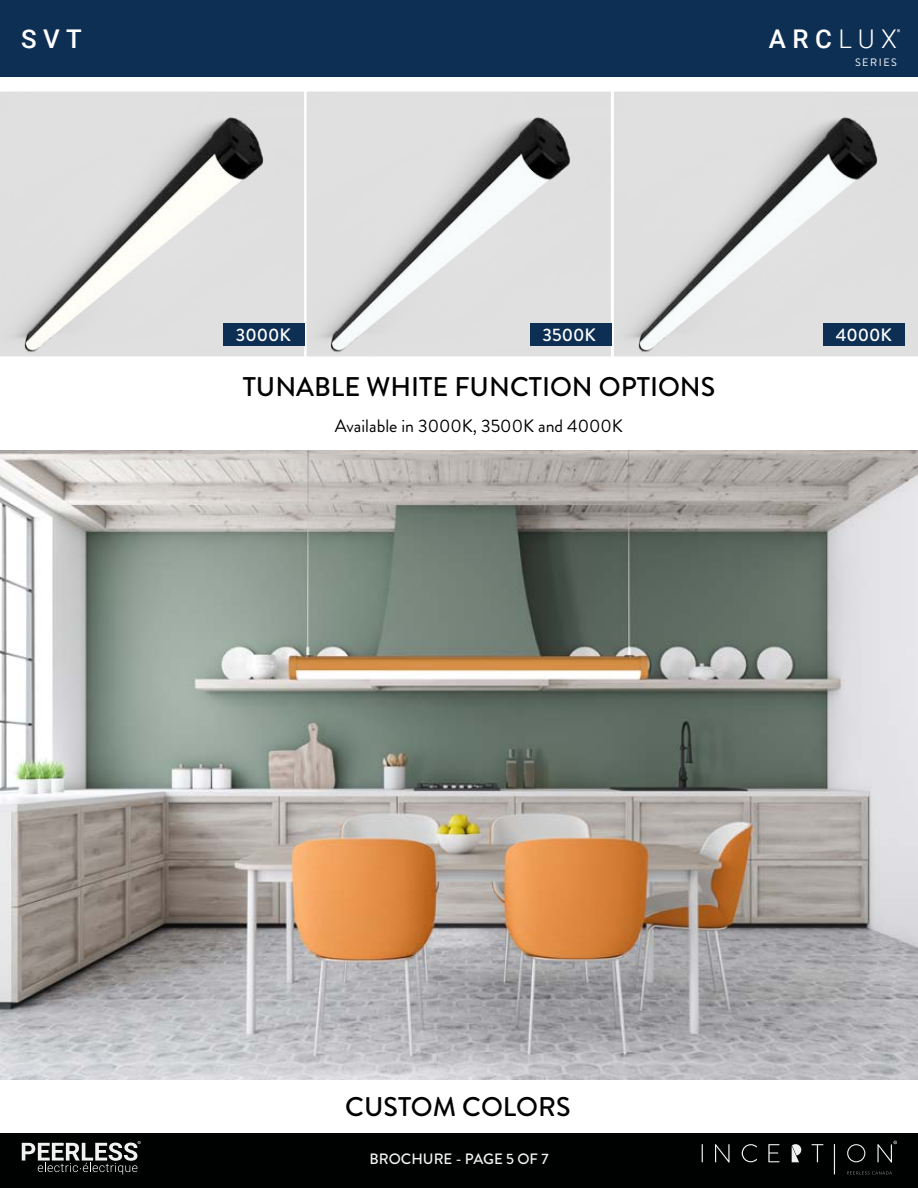
<style>
.page{position:relative;width:918px;height:1188px;background:#fff}
.page>*{position:absolute;margin:0;border:0;box-sizing:border-box;transform-origin:0 0}
.t1{font:500 27px "Brandon Grotesque";color:#000}
.t2{font:500 25.8px "Roboto";letter-spacing:.25em;color:#fff}
.t3{font:18px "Brandon Grotesque";color:#000}
.t4{font:500 18px "Brandon Grotesque";color:#fff}
.t5{font:500 15px "Brandon Grotesque";color:#f3f3f4}
.t6{font:10.8px "Brandon Grotesque";letter-spacing:.14em;color:#fff}
.s1{font-weight:300}
</style>
<div class="page">
<div style="left:0;top:0;width:918px;height:77px;background:#0e2f54"></div>
<div style="left:0;top:1133px;width:918px;height:55px;background:#000101"></div>
<svg style="left:702px;top:1144px;width:1px;height:18px"></svg>
<svg style="left:715px;top:1144px;width:15px;height:19px"></svg>
<svg style="left:742px;top:1144px;width:15px;height:18px"></svg>
<svg style="left:768px;top:1144px;width:11px;height:18px"></svg>
<svg style="left:812px;top:1144px;width:11px;height:18px"></svg>
<svg style="left:834px;top:1144px;width:1px;height:30px"></svg>
<svg style="left:847px;top:1144px;width:18px;height:18px"></svg>
<svg style="left:877px;top:1141px;width:20px;height:22px"></svg>
<svg style="left:847px;top:1171px;width:45px;height:3px"></svg>
<svg style="left:792px;top:1144px;width:9px;height:18px"></svg>
<svg style="left:22px;top:1141px;width:119px;height:33px"></svg>
<svg style="left:306px;top:91px;width:306px;height:266px;background:#d5d5d5"></svg>
<svg style="left:333px;top:154px;width:216px;height:196px"></svg>
<svg style="left:614px;top:91px;width:304px;height:266px;background:#d5d5d5"></svg>
<svg style="left:640px;top:154px;width:216px;height:196px"></svg>
<img style="left:0;top:450px;width:918px;height:630px">
<svg style="left:0;top:91px;width:305px;height:266px;background:#d5d5d5"></svg>
<div style="left:223px;top:323px;width:81px;height:23px;background:#0e2f54"></div>
<div style="left:530px;top:323px;width:81px;height:23px;background:#0e2f54"></div>
<div style="left:823px;top:323px;width:81px;height:23px;background:#0e2f54"></div>
<svg style="left:26px;top:154px;width:217px;height:196px"></svg>
<p class="t2" style="left:21px;top:21px;width:62px">SVT</p>
<p class="t2" style="left:769px;top:21px;width:130px">ARC<span class="s1">LUX</span></p>
<p class="t6" style="left:855px;top:55px;width:43px">SERIES</p>
<p class="t4" style="left:236px;top:323px;width:57px">3000K</p>
<p class="t4" style="left:543px;top:323px;width:55px">3500K</p>
<p class="t4" style="left:836px;top:323px;width:58px">4000K</p>
<p class="t1" style="left:243px;top:368px;width:474px">TUNABLE WHITE FUNCTION OPTIONS</p>
<p class="t3" style="left:335px;top:413px;width:290px">Available in 3000K, 3500K and 4000K</p>
<p class="t1" style="left:345px;top:1088px;width:227px">CUSTOM COLORS</p>
<p class="t5" style="left:369px;top:1148px;width:181px">BROCHURE - PAGE 5 OF 7</p>
</div>
